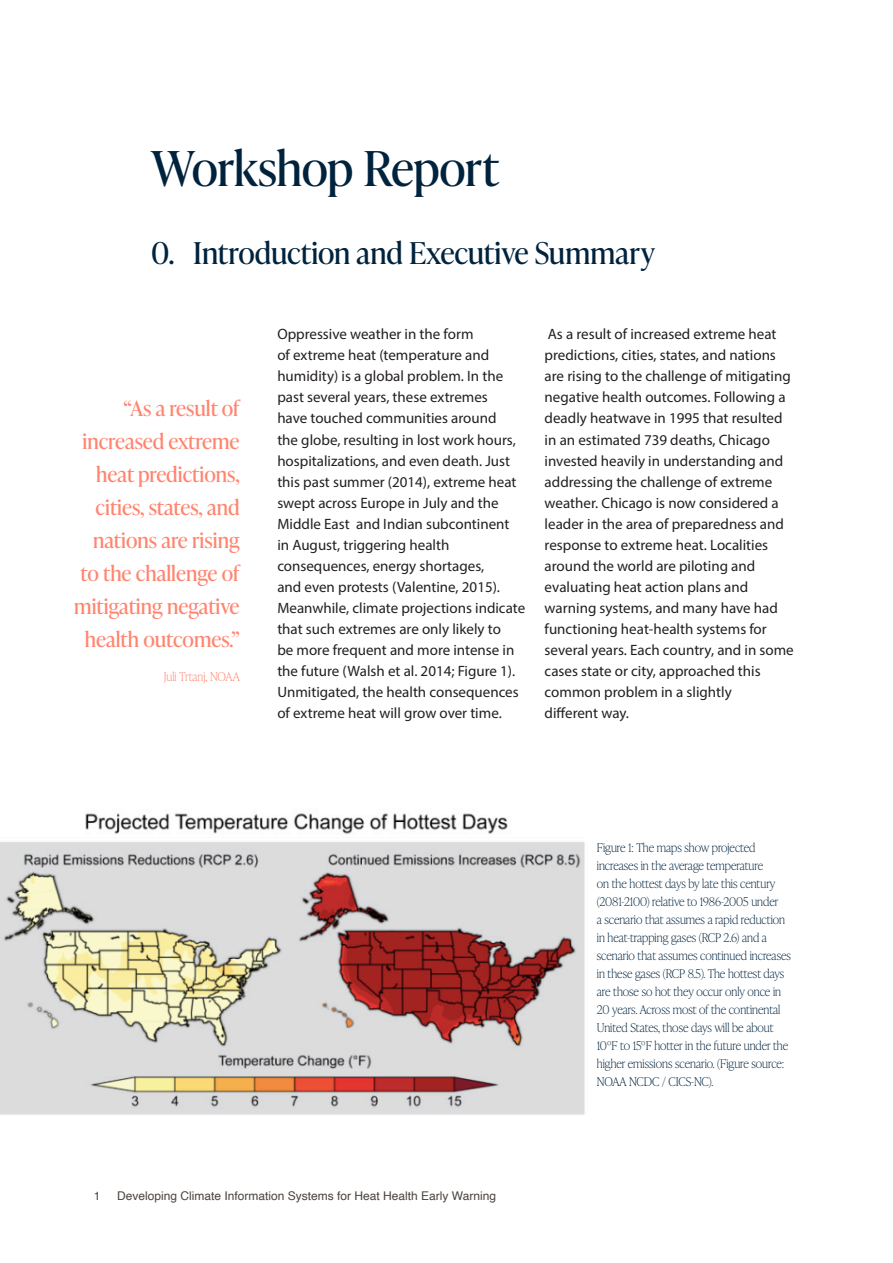
<style>
.page{position:relative;width:893px;height:1263px;background:#fff}
.page>*{position:absolute;margin:0;border:0;box-sizing:border-box;transform-origin:0 0}
.Subhead1{font:48px "Ivy Presto Headline";letter-spacing:-.01em;color:#00233d}
.Subhead1-2{font:30px "Ivy Presto Headline";color:#00233d}
.t1{font:21px/33px "Ivy Presto Headline";color:#ff8570;text-align:right}
.t2{font:15px/21px "Myriad Pro";color:#231f20}
.t3{font:100 12px/18px "Ivy Presto Headline";color:#00233d}
.t4{font:12px "Helvetica";color:#4a443f}
.t5{font:100 12px "Ivy Presto Headline";color:#ff8570}
</style>
<div class="page">
<img style="left:0;top:813px;width:585px;height:302px">
<p class="Subhead1" style="left:151px;top:134px;width:349px">Workshop Report</p>
<p class="Subhead1-2" style="left:151px;top:232px;width:505px">0. Introduction and Executive Summary</p>
<p class="t1" style="left:74px;top:391px;width:167px">“As a result of increased extreme heat predictions, cities, states, and nations are rising to the challenge of mitigating negative health outcomes.”</p>
<p class="t5" style="left:164px;top:668px;width:78px">Juli Trtanj, NOAA</p>
<p class="t2" style="left:277px;top:324px;width:249px">Oppressive weather in the form<br>of extreme heat (temperature and humidity) is a global problem. In the past several years, these extremes<br>have touched communities around<br>the globe, resulting in lost work hours, hospitalizations, and even death. Just this past summer (2014), extreme heat swept across Europe in July and the Middle East and Indian subcontinent<br>in August, triggering health consequences, energy shortages,<br>and even protests (Valentine, 2015).<br>Meanwhile, climate projections indicate that such extremes are only likely to<br>be more frequent and more intense in the future (Walsh et al. 2014; Figure 1).<br>Unmitigated, the health consequences of extreme heat will grow over time.</p>
<p class="t2" style="left:545px;top:324px;width:251px">As a result of increased extreme heat predictions, cities, states, and nations are rising to the challenge of mitigating negative health outcomes. Following a deadly heatwave in 1995 that resulted in an estimated 739 deaths, Chicago invested heavily in understanding and addressing the challenge of extreme weather. Chicago is now considered a leader in the area of preparedness and response to extreme heat. Localities around the world are piloting and evaluating heat action plans and warning systems, and many have had functioning heat-health systems for several years. Each country, and in some cases state or city, approached this common problem in a slightly<br>different way.</p>
<p class="t3" style="left:597px;top:838px;width:196px">Figure 1: The maps show projected increases in the average temperature<br>on the hottest days by late this century (2081-2100) relative to 1986-2005 under<br>a scenario that assumes a rapid reduction in heat-trapping gases (RCP 2.6) and a scenario that assumes continued increases in these gases (RCP 8.5). The hottest days are those so hot they occur only once in 20 years. Across most of the continental United States, those days will be about 10ºF to 15ºF hotter in the future under the higher emissions scenario. (Figure source:<br>NOAA NCDC / CICS-NC).</p>
<p class="t4" style="left:94px;top:1186px;width:8px">1</p>
<p class="t4" style="left:117px;top:1186px;width:381px">Developing Climate Information Systems for Heat Health Early Warning</p>
</div>
